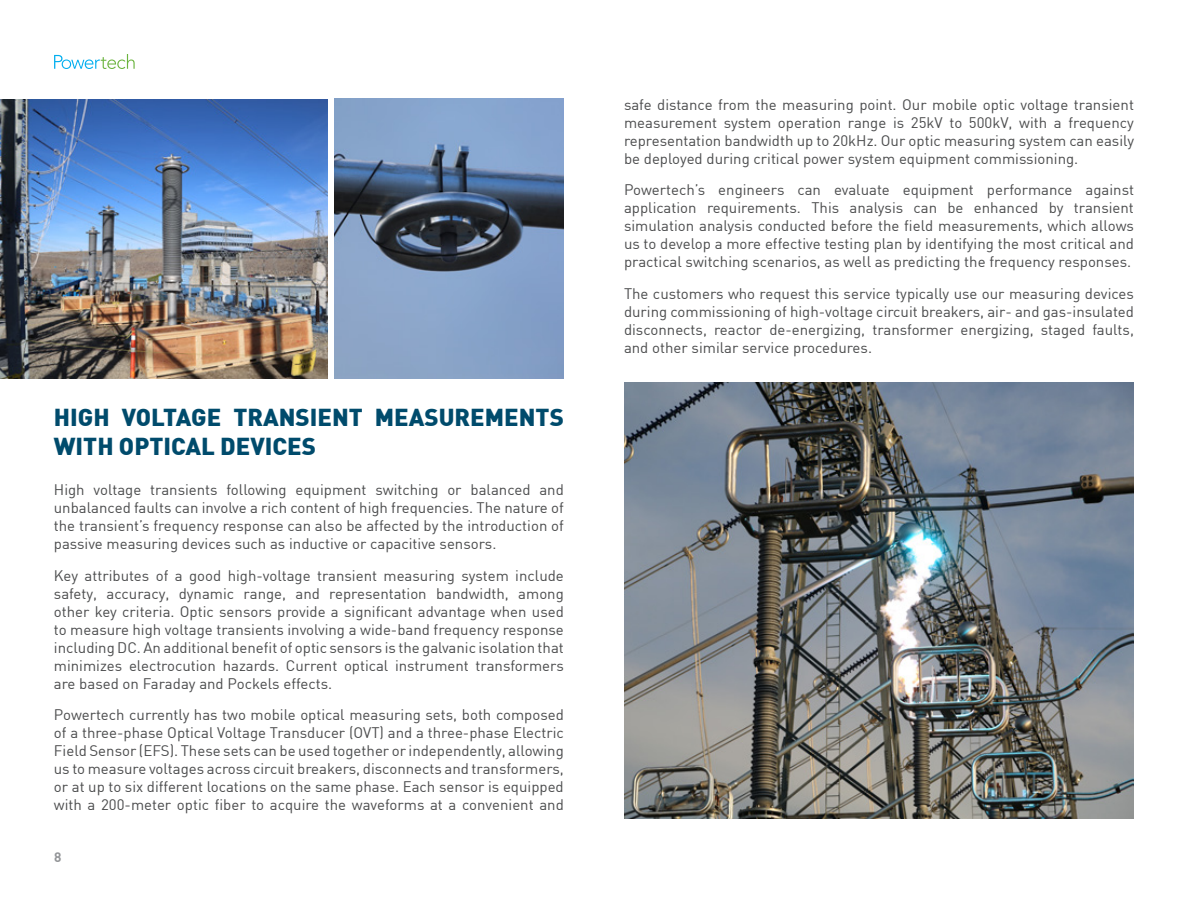
<style>
.page{position:relative;width:1188px;height:918px;background:#fff}
.page>*{position:absolute;margin:0;border:0;box-sizing:border-box;transform-origin:0 0}
.t1{font:900 24px/28.8px "DIN";color:#004b6c}
.t2{font:15px/18px "DIN";color:#4b4c4d;text-align:justify}
.t3{font:700 13.5px "DIN";color:#939598}
</style>
<div class="page">
<svg style="left:54px;top:54px;width:81px;height:15px"></svg>
<img style="left:0;top:99px;width:327px;height:280px">
<img style="left:335px;top:99px;width:229px;height:280px">
<img style="left:624px;top:383px;width:510px;height:436px">
<p class="t1" style="left:54px;top:402px;width:511px">HIGH VOLTAGE TRANSIENT MEASUREMENTS<br>WITH OPTICAL DEVICES</p>
<p class="t2" style="left:54px;top:481px;width:512px">High voltage transients following equipment switching or balanced and unbalanced faults can involve a rich content of high frequencies. The nature of the transient’s frequency response can also be affected by the introduction of passive measuring devices such as inductive or capacitive sensors.</p>
<p class="t2" style="left:54px;top:566px;width:512px">Key attributes of a good high-voltage transient measuring system include safety, accuracy, dynamic range, and representation bandwidth, among other key criteria. Optic sensors provide a significant advantage when used to measure high voltage transients involving a wide-band frequency response including DC. An additional benefit of optic sensors is the galvanic isolation that minimizes electrocution hazards. Current optical instrument transformers are based on Faraday and Pockels effects.</p>
<p class="t2" style="left:54px;top:706px;width:512px">Powertech currently has two mobile optical measuring sets, both composed of a three-phase Optical Voltage Transducer (OVT) and a three-phase Electric Field Sensor (EFS). These sets can be used together or independently, allowing us to measure voltages across circuit breakers, disconnects and transformers, or at up to six different locations on the same phase. Each sensor is equipped with a 200-meter optic fiber to acquire the waveforms at a convenient and</p>
<p class="t3" style="left:54px;top:849px;width:9px">8</p>
<p class="t2" style="left:624px;top:95px;width:512px">safe distance from the measuring point. Our mobile optic voltage transient measurement system operation range is 25kV to 500kV, with a frequency representation bandwidth up to 20kHz. Our optic measuring system can easily be deployed during critical power system equipment commissioning.</p>
<p class="t2" style="left:624px;top:180px;width:512px">Powertech’s engineers can evaluate equipment performance against application requirements. This analysis can be enhanced by transient simulation analysis conducted before the field measurements, which allows us to develop a more effective testing plan by identifying the most critical and practical switching scenarios, as well as predicting the frequency responses.</p>
<p class="t2" style="left:624px;top:284px;width:512px">The customers who request this service typically use our measuring devices during commissioning of high-voltage circuit breakers, air- and gas-insulated disconnects, reactor de-energizing, transformer energizing, staged faults, and other similar service procedures.</p>
</div>
